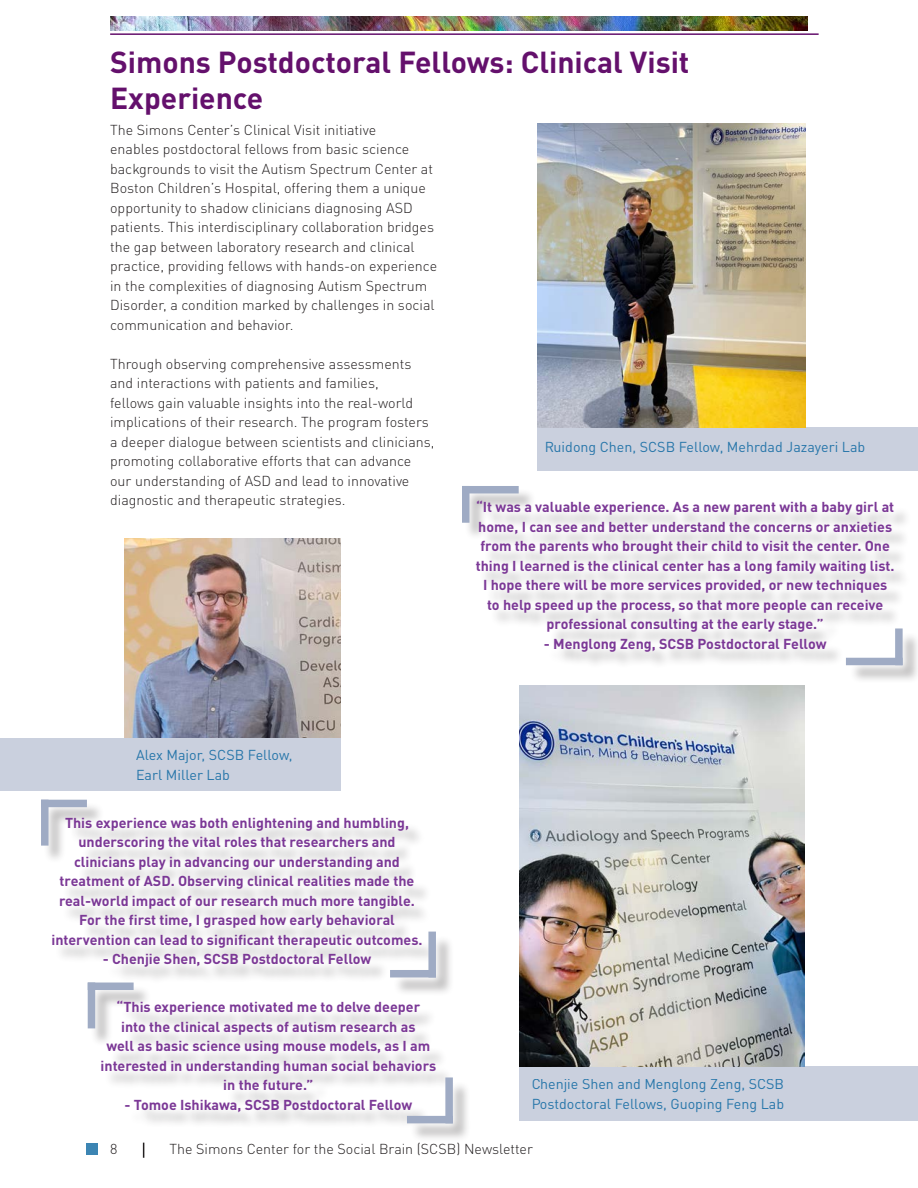
<style>
.page{position:relative;width:918px;height:1188px;background:#fff}
.page>*{position:absolute;margin:0;border:0;box-sizing:border-box;transform-origin:0 0}
.Page_title{font:700 30px/36px "DIN Pro";color:#64106c}
.Text{font:700 14.25px/19.5px "DIN Pro";color:#7b3896;text-align:center}
.Text-2{font:300 14.25px/19.5px "DIN Pro";color:#231f20}
.t1{font:14.25px/19.5px "DIN Pro";color:#0c67a1}
</style>
<div class="page">
<div style="left:86px;top:1143px;width:12px;height:12px;background:#3c85b3"></div>
<svg style="left:143px;top:1143px;width:1px;height:15px"></svg>
<img style="left:110px;top:16px;width:698px;height:14px">
<div style="left:520px;top:1066px;width:398px;height:54px;background:#cad0de"></div>
<div style="left:0;top:738px;width:340px;height:53px;background:#cad0de"></div>
<hr style="left:110px;top:33px;width:709px;height:2px;background:#64106c">
<img style="left:125px;top:538px;width:215px;height:200px">
<div style="left:538px;top:427px;width:380px;height:43px;background:#cad0de"></div>
<img style="left:538px;top:124px;width:267px;height:304px">
<div style="left:43px;top:802px;width:412px;height:194px;background:#231f20;opacity:.3"></div>
<div style="left:41px;top:800px;width:8px;height:46px;background:#9fabc4"></div>
<div style="left:41px;top:800px;width:46px;height:7px;background:#9fabc4"></div>
<div style="left:428px;top:932px;width:8px;height:46px;background:#9fabc4"></div>
<div style="left:390px;top:970px;width:46px;height:7px;background:#9fabc4"></div>
<div style="left:90px;top:985px;width:382px;height:157px;background:#231f20;opacity:.3"></div>
<div style="left:88px;top:982px;width:7px;height:46px;background:#9fabc4"></div>
<div style="left:88px;top:983px;width:46px;height:7px;background:#9fabc4"></div>
<div style="left:445px;top:1077px;width:8px;height:46px;background:#9fabc4"></div>
<div style="left:407px;top:1116px;width:46px;height:7px;background:#9fabc4"></div>
<div style="left:464px;top:488px;width:454px;height:196px;background:#231f20;opacity:.3"></div>
<div style="left:462px;top:486px;width:8px;height:37px;background:#9fabc4"></div>
<div style="left:462px;top:486px;width:57px;height:7px;background:#9fabc4"></div>
<div style="left:895px;top:628px;width:8px;height:37px;background:#9fabc4"></div>
<div style="left:846px;top:658px;width:57px;height:7px;background:#9fabc4"></div>
<img style="left:520px;top:686px;width:285px;height:380px">
<p class="Page_title" style="left:110px;top:42px;width:581px">Simons Postdoctoral Fellows: Clinical Visit<br>Experience</p>
<p class="Text-2" style="left:110px;top:119px;width:329px">The Simons Center’s Clinical Visit initiative<br>enables postdoctoral fellows from basic science backgrounds to visit the Autism Spectrum Center at Boston Children’s Hospital, offering them a unique opportunity to shadow clinicians diagnosing ASD patients. This interdisciplinary collaboration bridges the gap between laboratory research and clinical practice, providing fellows with hands-on experience in the complexities of diagnosing Autism Spectrum Disorder, a condition marked by challenges in social communication and behavior.</p>
<p class="Text-2" style="left:110px;top:353px;width:326px">Through observing comprehensive assessments and interactions with patients and families,<br>fellows gain valuable insights into the real-world implications of their research. The program fosters a deeper dialogue between scientists and clinicians, promoting collaborative efforts that can advance our understanding of ASD and lead to innovative diagnostic and therapeutic strategies.</p>
<p class="t1" style="left:136px;top:744px;width:158px">Alex Major, SCSB Fellow,<br>Earl Miller Lab</p>
<p class="Text" style="left:51px;top:812px;width:373px">This experience was both enlightening and humbling, underscoring the vital roles that researchers and clinicians play in advancing our understanding and treatment of ASD. Observing clinical realities made the real-world impact of our research much more tangible.<br>For the first time, I grasped how early behavioral intervention can lead to significant therapeutic outcomes.</p>
<p class="Text" style="left:103px;top:949px;width:270px">- Chenjie Shen, SCSB Postdoctoral Fellow</p>
<p class="Text" style="left:101px;top:997px;width:337px">“This experience motivated me to delve deeper<br>into the clinical aspects of autism research as<br>well as basic science using mouse models, as I am interested in understanding human social behaviors in the future.”</p>
<p class="Text" style="left:124px;top:1094px;width:289px">- Tomoe Ishikawa, SCSB Postdoctoral Fellow</p>
<p class="t1" style="left:544px;top:436px;width:322px">Ruidong Chen, SCSB Fellow, Mehrdad Jazayeri Lab</p>
<p class="Text" style="left:476px;top:496px;width:420px">“It was a valuable experience. As a new parent with a baby girl at home, I can see and better understand the concerns or anxieties from the parents who brought their child to visit the center. One thing I learned is the clinical center has a long family waiting list.<br>I hope there will be more services provided, or new techniques to help speed up the process, so that more people can receive professional consulting at the early stage.”</p>
<p class="Text" style="left:544px;top:633px;width:284px">- Menglong Zeng, SCSB Postdoctoral Fellow</p>
<p class="t1" style="left:531px;top:1074px;width:255px">Chenjie Shen and Menglong Zeng, SCSB<br>Postdoctoral Fellows, Guoping Feng Lab</p>
<p class="Text-2" style="left:110px;top:1138px;width:9px">8</p>
<p class="Text-2" style="left:169px;top:1138px;width:365px">The Simons Center for the Social Brain (SCSB) Newsletter</p>
</div>
